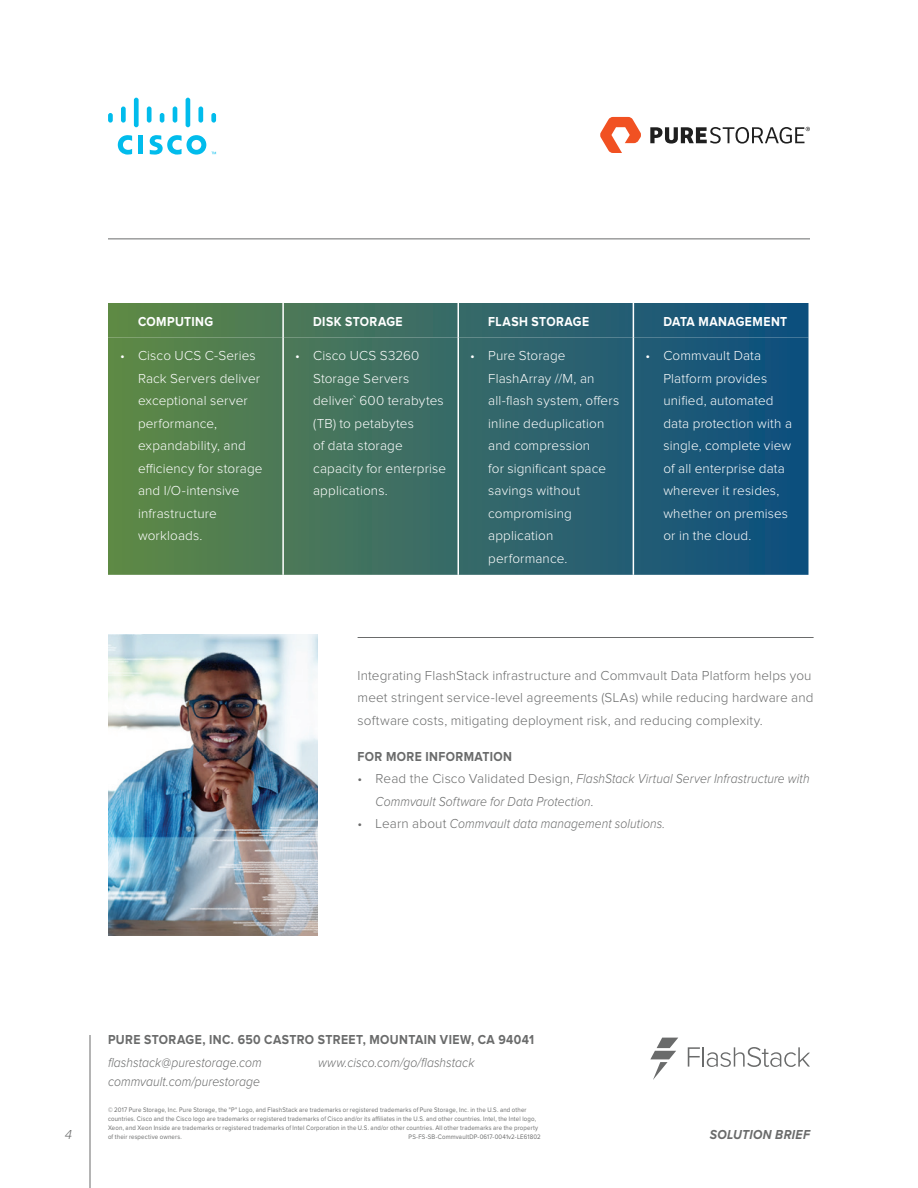
<style>
.page{position:relative;width:918px;height:1188px;background:#fff}
.page>*{position:absolute;margin:0;border:0;box-sizing:border-box;transform-origin:0 0}
.t1{font:300 13.5px/22.5px "Proxima Nova";letter-spacing:.01em;color:#fff}
.t2{font:italic 300 13.5px/22.5px "Proxima Nova";letter-spacing:.005em;color:#6a6b6b;scale:.9 1}
.Body{font:300 13.5px/22.5px "Proxima Nova";letter-spacing:.01em;color:#6a6b6b}
.Head1{font:700 13.5px "Proxima Nova";letter-spacing:.035em;color:#6a6b6b;scale:.9 1}
.Head1-White{font:700 13.5px "Proxima Nova";letter-spacing:.035em;color:#fff;scale:.9 1}
.t3{font:italic 700 13.5px "Proxima Nova";letter-spacing:.025em;color:#6a6b6b;scale:.9 1}
.t4{font:italic 300 13.5px "Proxima Nova";letter-spacing:.005em;color:#6a6b6b}
.t5{font:6.75px/9px "Proxima Nova";letter-spacing:.025em;color:#6a6b6b;scale:.9 1}
.s1{font-style:normal}
</style>
<div class="page">
<svg style="left:688px;top:1047px;width:12px;height:20px"></svg>
<hr style="left:702px;top:1047px;width:2px;height:20px;background:#6a6b6b">
<svg style="left:707px;top:1047px;width:103px;height:20px"></svg>
<svg style="left:650px;top:1038px;width:28px;height:42px"></svg>
<svg style="left:600px;top:117px;width:41px;height:36px"></svg>
<svg style="left:650px;top:127px;width:160px;height:17px"></svg>
<hr style="left:90px;top:1035px;width:1px;height:153px;background:#6a6b6b">
<img style="left:108px;top:634px;width:210px;height:302px">
<hr style="left:108px;top:238px;width:702px;height:1px;background:#6a6b6b">
<hr style="left:139px;top:135px;width:4px;height:19px;background:#01bcec">
<svg style="left:118px;top:135px;width:14px;height:20px"></svg>
<div style="left:108px;top:113px;width:5px;height:10px;background:#01bcec;border-radius:2px"></div>
<div style="left:121px;top:107px;width:5px;height:16px;background:#01bcec;border-radius:2px"></div>
<div style="left:134px;top:98px;width:5px;height:29px;background:#01bcec;border-radius:2px"></div>
<div style="left:147px;top:107px;width:5px;height:16px;background:#01bcec;border-radius:2px"></div>
<hr style="left:160px;top:113px;width:4px;height:10px;background:#01bcec;border-radius:2px">
<hr style="left:173px;top:107px;width:4px;height:16px;background:#01bcec;border-radius:2px">
<hr style="left:186px;top:98px;width:4px;height:29px;background:#01bcec;border-radius:2px">
<div style="left:198px;top:107px;width:5px;height:16px;background:#01bcec;border-radius:2px"></div>
<div style="left:211px;top:113px;width:5px;height:10px;background:#01bcec;border-radius:2px"></div>
<svg style="left:150px;top:135px;width:66px;height:20px"></svg>
<hr style="left:358px;top:637px;width:456px;height:1px;background:#6a6b6b">
<svg style="left:108px;top:303px;width:700px;height:35px;background:#386c65"></svg>
<svg style="left:108px;top:338px;width:700px;height:237px;background:#376b65"></svg>
<hr style="left:282px;top:303px;width:2px;height:35px;background:#fff">
<hr style="left:282px;top:338px;width:2px;height:237px;background:#fff">
<hr style="left:458px;top:303px;width:1px;height:35px;background:#fff">
<hr style="left:458px;top:338px;width:1px;height:237px;background:#fff">
<hr style="left:633px;top:303px;width:1px;height:35px;background:#fff">
<hr style="left:633px;top:338px;width:1px;height:237px;background:#fff">
<p class="Head1-White" style="left:138px;top:315px;width:85px">COMPUTING</p>
<p class="Head1-White" style="left:313px;top:315px;width:101px">DISK STORAGE</p>
<p class="Head1-White" style="left:488px;top:315px;width:114px">FLASH STORAGE</p>
<p class="Head1-White" style="left:663px;top:315px;width:139px">DATA MANAGEMENT</p>
<p class="t1" style="left:138px;top:345px;width:126px;text-indent:-18px">• Cisco UCS C-Series<br>Rack Servers deliver exceptional server performance, expandability, and efficiency for storage and I/O-intensive infrastructure workloads.</p>
<p class="t1" style="left:313px;top:345px;width:135px;text-indent:-18px">• Cisco UCS S3260<br>Storage Servers deliver` 600 terabytes (TB) to petabytes<br>of data storage capacity for enterprise applications.</p>
<p class="t1" style="left:488px;top:345px;width:132px;text-indent:-18px">• Pure Storage<br>FlashArray //M, an all-flash system, offers inline deduplication and compression<br>for significant space savings without compromising application performance.</p>
<p class="t1" style="left:663px;top:345px;width:130px;text-indent:-18px">• Commvault Data<br>Platform provides unified, automated data protection with a single, complete view of all enterprise data wherever it resides, whether on premises or in the cloud.</p>
<p class="Body" style="left:358px;top:664px;width:458px">Integrating FlashStack infrastructure and Commvault Data Platform helps you meet stringent service-level agreements (SLAs) while reducing hardware and software costs, mitigating deployment risk, and reducing complexity.</p>
<p class="Head1" style="left:358px;top:750px;width:173px">FOR MORE INFORMATION</p>
<p class="t2" style="left:376px;top:768px;width:484px;text-indent:-18px"><span class="s1">• Read the Cisco Validated Design,</span> FlashStack Virtual Server Infrastructure with<br>Commvault Software for Data Protection<span class="s1">.</span></p>
<p class="t2" style="left:358px;top:813px;width:343px"><span class="s1">• Learn about</span> Commvault data management solutions.</p>
<p class="Head1" style="left:108px;top:1033px;width:475px">PURE STORAGE, INC. 650 CASTRO STREET, MOUNTAIN VIEW, CA 94041</p>
<p class="t2" style="left:108px;top:1051px;width:172px">flashstack@purestorage.com</p>
<p class="t2" style="left:318px;top:1051px;width:175px">www.cisco.com/go/flashstack</p>
<p class="t5" style="left:108px;top:1104px;width:480px">© 2017 Pure Storage, Inc. Pure Storage, the "P" Logo, and FlashStack are trademarks or registered trademarks of Pure Storage, Inc. in the U.S. and other countries. Cisco and the Cisco logo are trademarks or registered trademarks of Cisco and/or its affiliates in the U.S. and other countries. Intel, the Intel logo, Xeon, and Xeon Inside are trademarks or registered trademarks of Intel Corporation in the U.S. and/or other countries. All other trademarks are the property of their respective owners.</p>
<p class="t2" style="left:108px;top:1071px;width:171px">commvault.com/purestorage</p>
<p class="t4" style="left:65px;top:1128px;width:9px">4</p>
<p class="t3" style="left:710px;top:1124px;width:113px">SOLUTION BRIEF</p>
<p class="t5" style="left:409px;top:1131px;width:148px">PS-FS-SB-CommvaultDP-0617-0041v2-LE61802</p>
</div>
